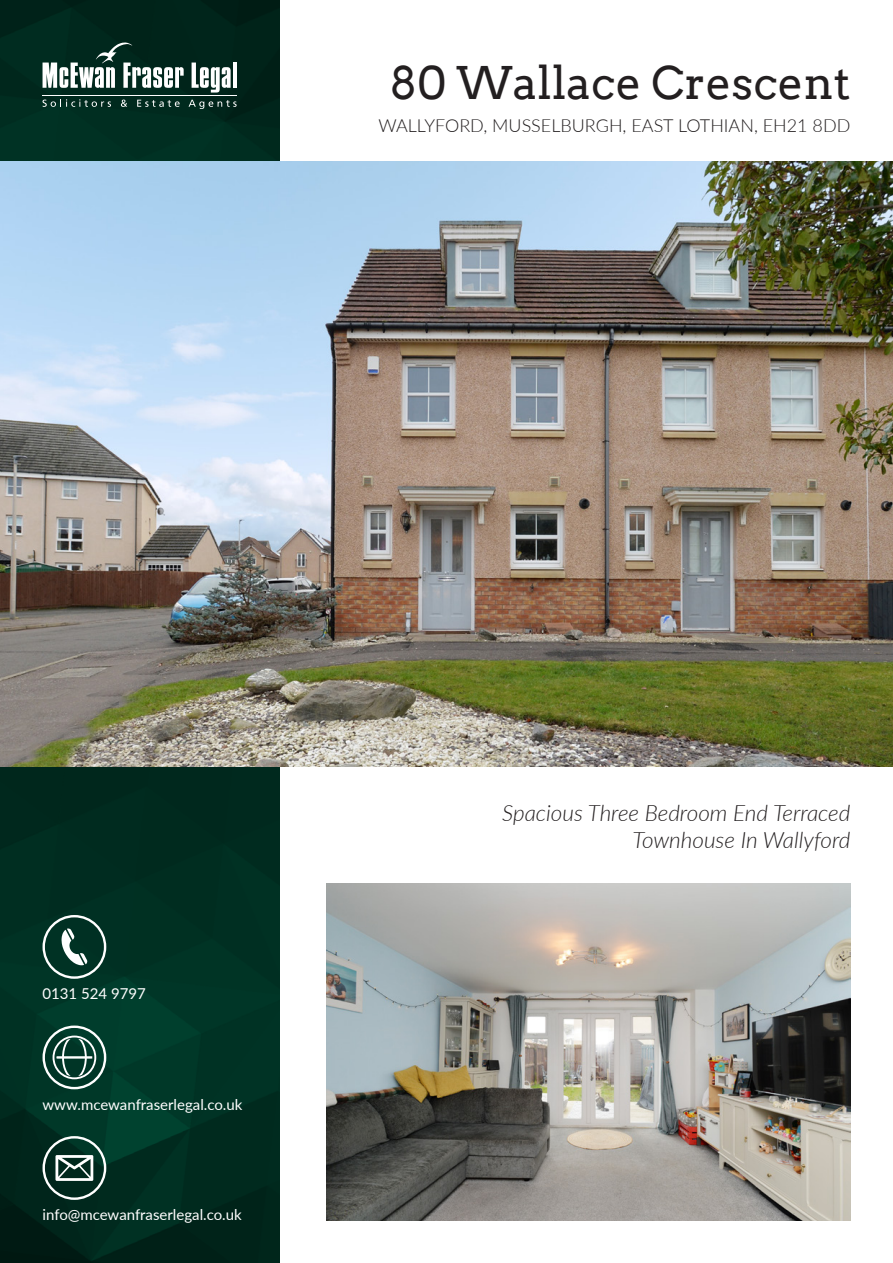
<style>
.page{position:relative;width:893px;height:1263px;background:#fff}
.page>*{position:absolute;margin:0;border:0;box-sizing:border-box;transform-origin:0 0}
.t1{font:45px "Arvo";color:#231f20}
.t2{font:italic 300 22.5px/27px "Lato";color:#231f20;text-align:right}
.t3{font:300 18px "Lato";color:#231f20}
.t4{font:15px "Lato";color:#fff}
</style>
<div class="page">
<img style="left:0;top:0;width:279px;height:1263px">
<img style="left:0;top:162px;width:893px;height:605px">
<svg style="left:43px;top:43px;width:141px;height:45px"></svg>
<svg style="left:192px;top:63px;width:39px;height:30px"></svg>
<hr style="left:233px;top:63px;width:4px;height:25px;background:#fff">
<hr style="left:43px;top:95px;width:194px;height:1px;background:#fff">
<svg style="left:43px;top:99px;width:68px;height:8px"></svg>
<svg style="left:121px;top:100px;width:6px;height:7px"></svg>
<svg style="left:137px;top:100px;width:43px;height:7px"></svg>
<svg style="left:189px;top:100px;width:48px;height:9px"></svg>
<img style="left:326px;top:883px;width:524px;height:337px">
<svg style="left:43px;top:915px;width:63px;height:64px;background:#335a4f"></svg>
<svg style="left:43px;top:1025px;width:63px;height:64px;background:#3a6559"></svg>
<svg style="left:43px;top:1136px;width:63px;height:64px;background:#3a5b52"></svg>
<h1 class="t1" style="left:389px;top:55px;width:463px">80 Wallace Crescent</h1>
<p class="t3" style="left:378px;top:113px;width:473px">WALLYFORD, MUSSELBURGH, EAST LOTHIAN, EH21 8DD</p>
<p class="t4" style="left:43px;top:983px;width:105px">0131 524 9797</p>
<p class="t4" style="left:43px;top:1094px;width:201px">www.mcewanfraserlegal.co.uk</p>
<p class="t4" style="left:43px;top:1204px;width:201px">info@mcewanfraserlegal.co.uk</p>
<h2 class="t2" style="left:502px;top:798px;width:350px">Spacious Three Bedroom End Terraced<br>Townhouse In Wallyford</h2>
</div>
